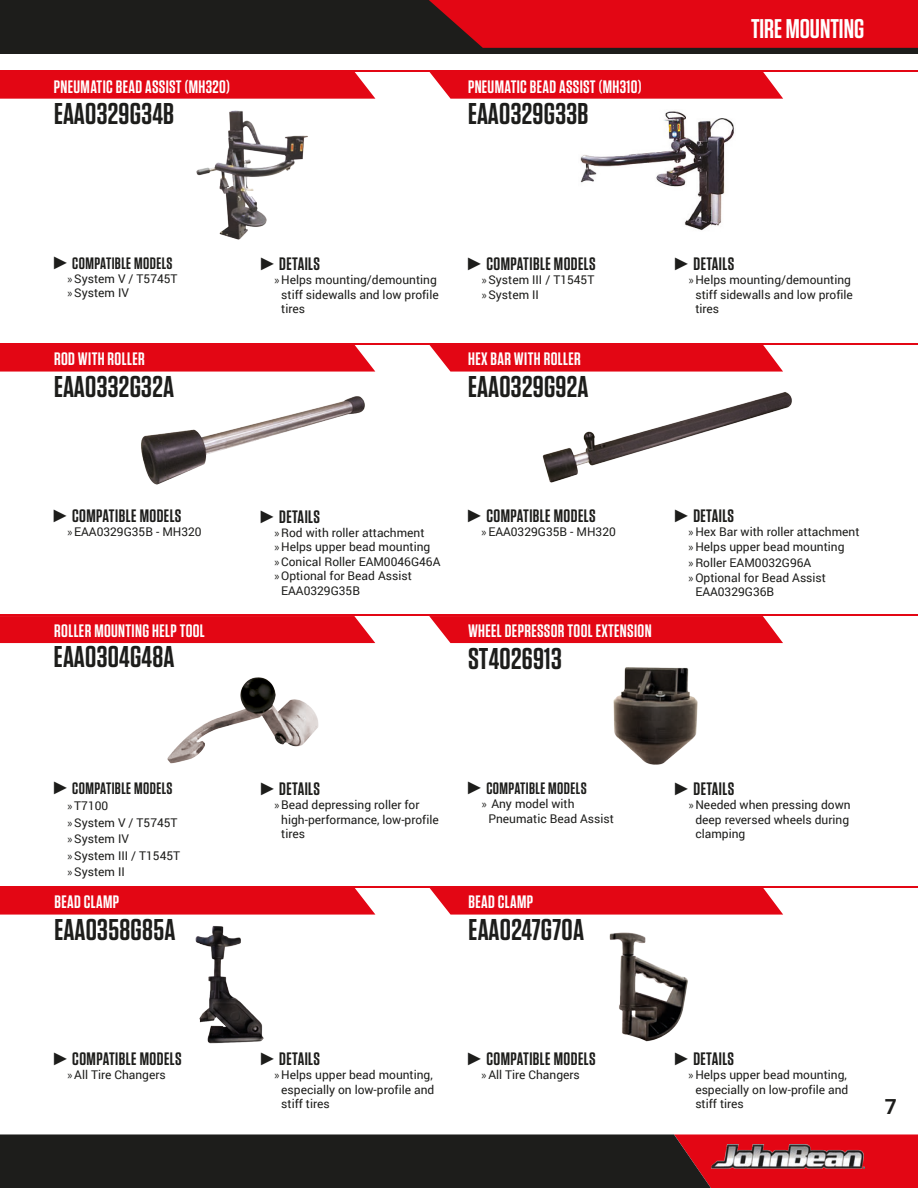
<style>
.page{position:relative;width:918px;height:1188px;background:#fff}
.page>*{position:absolute;margin:0;border:0;box-sizing:border-box;transform-origin:0 0}
.t1{font:600 30px "Tungsten";letter-spacing:.01em;color:#1d1d1b}
.section_name{font:600 27px "Tungsten";color:#fff}
.t2{font:700 21px "Roboto";color:#1d1d1b}
.t3{font:600 18px "Tungsten";letter-spacing:.025em;color:#1d1d1b}
.t4{font:600 18px "Tungsten";letter-spacing:.02em;color:#fff}
.t5{font:600 16.5px "Tungsten";letter-spacing:.025em;color:#1d1d1b}
.t6{font:12px/14.4px "Roboto";color:#1d1d1b}
.s1{font-family:"Arial Narrow";font-weight:400;font-size:18px}
.s2{font-family:"Myriad Pro"}
.s3{font-family:"Arial Narrow";font-weight:400}
</style>
<div class="page">
<div style="left:0;top:0;width:918px;height:54px;background:#1d1d1b"></div>
<svg style="left:429px;top:0;width:489px;height:48px;background:#d70714"></svg>
<svg style="left:0;top:1134px;width:918px;height:54px;background:#431b1c"></svg>
<hr style="left:0;top:70px;width:918px;height:2px;background:#e30614">
<div style="left:0;top:72px;width:375px;height:27px;background:#e30614"></div>
<svg style="left:429px;top:72px;width:354px;height:27px;background:#e41724"></svg>
<hr style="left:0;top:343px;width:918px;height:2px;background:#e30614">
<div style="left:0;top:345px;width:375px;height:27px;background:#e30614"></div>
<svg style="left:429px;top:345px;width:354px;height:27px;background:#e51825"></svg>
<hr style="left:0;top:615px;width:918px;height:1px;background:#e30614">
<div style="left:0;top:616px;width:375px;height:27px;background:#e30614"></div>
<svg style="left:429px;top:616px;width:354px;height:27px;background:#e41522"></svg>
<hr style="left:0;top:886px;width:918px;height:2px;background:#e30614">
<div style="left:0;top:888px;width:375px;height:27px;background:#e30614"></div>
<svg style="left:429px;top:888px;width:354px;height:27px;background:#e51825"></svg>
<img style="left:711px;top:1145px;width:153px;height:23px">
<img style="left:613px;top:667px;width:85px;height:98px">
<img style="left:196px;top:110px;width:112px;height:130px">
<img style="left:580px;top:111px;width:154px;height:120px">
<img style="left:141px;top:396px;width:224px;height:89px">
<img style="left:542px;top:392px;width:250px;height:91px">
<img style="left:167px;top:677px;width:152px;height:87px">
<img style="left:195px;top:926px;width:69px;height:118px">
<img style="left:609px;top:932px;width:79px;height:110px">
<p class="t4" style="left:54px;top:77px;width:178px">PNEUMATIC BEAD ASSIST (MH320)</p>
<p class="t1" style="left:54px;top:98px;width:122px">EAA0329G34B</p>
<p class="t4" style="left:468px;top:77px;width:175px">PNEUMATIC BEAD ASSIST (MH310)</p>
<p class="t1" style="left:468px;top:98px;width:122px">EAA0329G33B</p>
<p class="section_name" style="left:751px;top:14px;width:115px">TIRE MOUNTING</p>
<p class="t5" style="left:54px;top:254px;width:120px"><span class="s1">►</span>COMPATIBLE MODELS</p>
<p class="t6" style="left:68px;top:271px;width:112px"><span class="s2">»</span>System V / T5745T</p>
<p class="t6" style="left:68px;top:286px;width:63px"><span class="s2">»</span>System IV</p>
<p class="t4" style="left:54px;top:350px;width:92px">ROD WITH ROLLER</p>
<p class="t1" style="left:54px;top:371px;width:122px">EAA0332G32A</p>
<p class="t3" style="left:54px;top:506px;width:129px"><span class="s3">►</span>COMPATIBLE MODELS</p>
<p class="t6" style="left:67px;top:524px;width:136px"><span class="s2">»</span>EAA0329G35B - MH320</p>
<p class="t4" style="left:54px;top:621px;width:152px">ROLLER MOUNTING HELP TOOL</p>
<p class="t1" style="left:54px;top:641px;width:122px">EAA0304G48A</p>
<p class="t5" style="left:54px;top:779px;width:120px"><span class="s1">►</span>COMPATIBLE MODELS</p>
<p class="t6" style="left:68px;top:798px;width:42px"><span class="s2">»</span>T7100</p>
<p class="t6" style="left:68px;top:815px;width:112px"><span class="s2">»</span>System V / T5745T</p>
<p class="t6" style="left:68px;top:831px;width:63px"><span class="s2">»</span>System IV</p>
<p class="t6" style="left:68px;top:848px;width:114px"><span class="s2">»</span>System III / T1545T</p>
<p class="t6" style="left:68px;top:864px;width:59px"><span class="s2">»</span>System II</p>
<p class="t4" style="left:55px;top:893px;width:66px">BEAD CLAMP</p>
<p class="t1" style="left:55px;top:914px;width:122px">EAA0358G85A</p>
<p class="t3" style="left:54px;top:1049px;width:129px"><span class="s3">►</span>COMPATIBLE MODELS</p>
<p class="t6" style="left:68px;top:1067px;width:100px"><span class="s2">»</span>All Tire Changers</p>
<p class="t3" style="left:261px;top:254px;width:61px"><span class="s3">►</span>DETAILS</p>
<p class="t6" style="left:281px;top:272px;width:159px;text-indent:-7px"><span class="s2">»</span> Helps mounting/demounting stiff sidewalls and low profile tires</p>
<p class="t3" style="left:468px;top:254px;width:129px"><span class="s3">►</span>COMPATIBLE MODELS</p>
<p class="t6" style="left:482px;top:272px;width:114px"><span class="s2">»</span>System III / T1545T</p>
<p class="t6" style="left:482px;top:287px;width:59px"><span class="s2">»</span>System II</p>
<p class="t4" style="left:468px;top:350px;width:114px">HEX BAR WITH ROLLER</p>
<p class="t1" style="left:468px;top:371px;width:122px">EAA0329G92A</p>
<p class="t3" style="left:675px;top:254px;width:61px"><span class="s3">►</span>DETAILS</p>
<p class="t6" style="left:695px;top:272px;width:159px;text-indent:-7px"><span class="s2">»</span> Helps mounting/demounting stiff sidewalls and low profile tires</p>
<p class="t3" style="left:261px;top:507px;width:61px"><span class="s3">►</span>DETAILS</p>
<p class="t6" style="left:274px;top:525px;width:152px"><span class="s2">»</span>Rod with roller attachment</p>
<p class="t6" style="left:274px;top:539px;width:157px"><span class="s2">»</span> Helps upper bead mounting</p>
<p class="t6" style="left:274px;top:554px;width:168px"><span class="s2">»</span>Conical Roller EAM0046G46A</p>
<p class="t6" style="left:281px;top:568px;width:132px;text-indent:-7px"><span class="s2">»</span>Optional for Bead Assist<br>EAA0329G35B</p>
<p class="t3" style="left:468px;top:506px;width:129px"><span class="s3">►</span>COMPATIBLE MODELS</p>
<p class="t6" style="left:482px;top:524px;width:136px"><span class="s2">»</span>EAA0329G35B - MH320</p>
<p class="t4" style="left:468px;top:621px;width:185px">WHEEL DEPRESSOR TOOL EXTENSION</p>
<p class="t1" style="left:468px;top:643px;width:95px">ST4026913</p>
<p class="t3" style="left:675px;top:506px;width:61px"><span class="s3">►</span>DETAILS</p>
<p class="t6" style="left:689px;top:524px;width:172px"><span class="s2">»</span> Hex Bar with roller attachment</p>
<p class="t6" style="left:689px;top:539px;width:157px"><span class="s2">»</span> Helps upper bead mounting</p>
<p class="t6" style="left:689px;top:555px;width:124px"><span class="s2">»</span>Roller EAM0032G96A</p>
<p class="t6" style="left:695px;top:570px;width:132px;text-indent:-7px"><span class="s2">»</span>Optional for Bead Assist<br>EAA0329G36B</p>
<p class="t3" style="left:261px;top:779px;width:61px"><span class="s3">►</span>DETAILS</p>
<p class="t6" style="left:281px;top:797px;width:159px;text-indent:-7px"><span class="s2">»</span>Bead depressing roller for high-performance, low-profile tires</p>
<p class="t5" style="left:468px;top:779px;width:120px"><span class="s1">►</span>COMPATIBLE MODELS</p>
<p class="t6" style="left:488px;top:796px;width:127px;text-indent:-7px"><span class="s2">»</span> Any model with<br>Pneumatic Bead Assist</p>
<p class="t4" style="left:469px;top:893px;width:66px">BEAD CLAMP</p>
<p class="t1" style="left:469px;top:914px;width:117px">EAA0247G70A</p>
<p class="t3" style="left:261px;top:1049px;width:61px"><span class="s3">►</span>DETAILS</p>
<p class="t6" style="left:281px;top:1067px;width:155px;text-indent:-7px"><span class="s2">»</span> Helps upper bead mounting, especially on low-profile and stiff tires</p>
<p class="t3" style="left:468px;top:1049px;width:129px"><span class="s3">►</span>COMPATIBLE MODELS</p>
<p class="t6" style="left:482px;top:1067px;width:100px"><span class="s2">»</span>All Tire Changers</p>
<p class="t3" style="left:675px;top:779px;width:61px"><span class="s3">►</span>DETAILS</p>
<p class="t6" style="left:695px;top:797px;width:157px;text-indent:-7px"><span class="s2">»</span> Needed when pressing down deep reversed wheels during clamping</p>
<p class="t3" style="left:675px;top:1049px;width:61px"><span class="s3">►</span>DETAILS</p>
<p class="t6" style="left:695px;top:1067px;width:155px;text-indent:-7px"><span class="s2">»</span> Helps upper bead mounting, especially on low-profile and stiff tires</p>
<h3 class="t2" style="left:885px;top:1092px;width:14px">7</h3>
</div>
